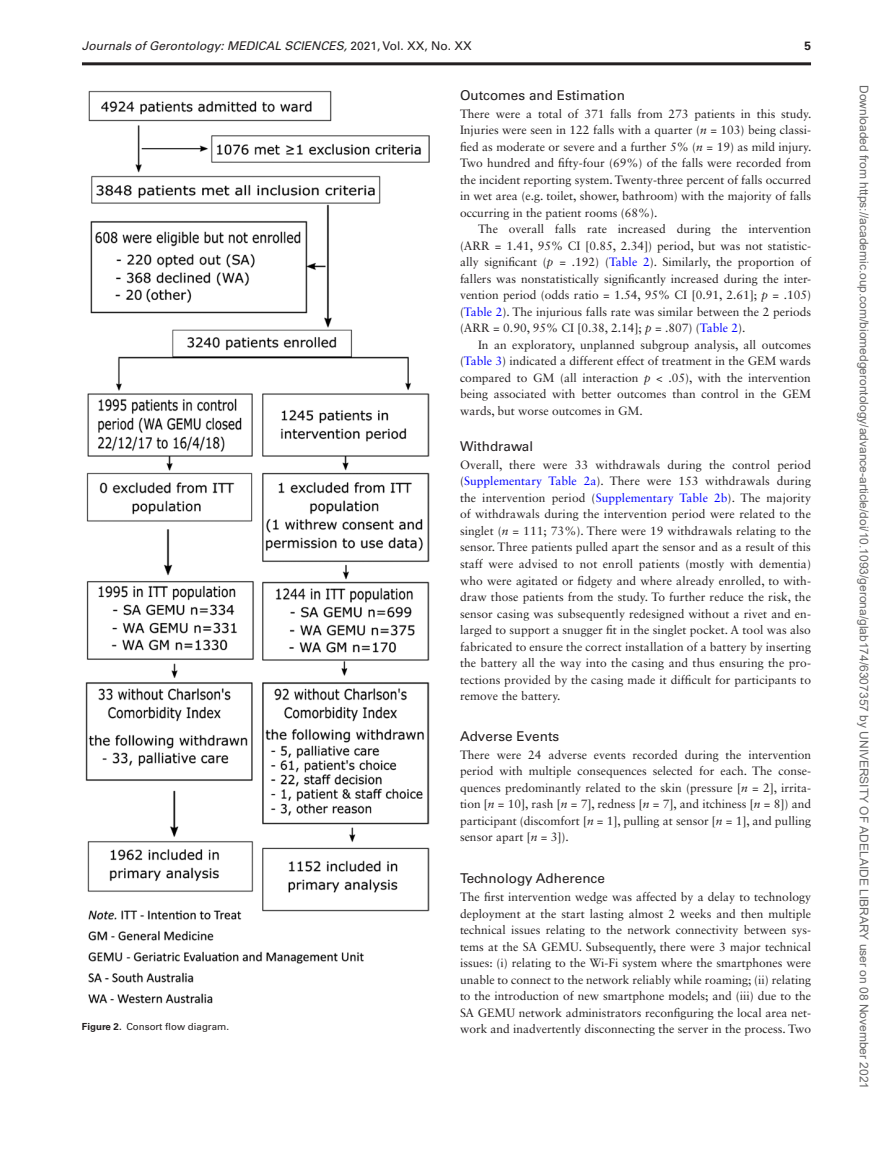
<style>
.page{position:relative;width:893px;height:1174px;background:#fff}
.page>*{position:absolute;margin:0;border:0;box-sizing:border-box;transform-origin:0 0}
.t1{font:13.5px "Univers LT Std";color:#231f20}
.t2{font:12px/16.5px "Sabon LT Std";color:#231f20;text-align:justify}
.t3{font:12px "Arial";color:#666}
.t4{font:italic 12px "Univers LT Std";color:#231f20}
.t5{font:700 12px "Univers LT Std";color:#231f20}
.t6{font:9.75px "Univers LT Std";color:#231f20}
.s1{font-style:normal}
.s2{font-weight:700}
.s3{font-style:italic}
.s4{color:#00f}
</style>
<div class="page">
<img style="left:86px;top:90px;width:343px;height:913px">
<hr style="left:82px;top:62px;width:729px;height:3px;background:#231f20">
<p class="t4" style="left:82px;top:39px;width:391px">Journals of Gerontology: MEDICAL SCIENCES, <span class="s1">2021, Vol. XX, No. XX</span></p>
<p class="t5" style="left:804px;top:39px;width:8px">5</p>
<p class="t6" style="left:82px;top:1021px;width:149px"><span class="s2">Figure 2.</span> Consort flow diagram.</p>
<p class="t1" style="left:460px;top:87px;width:166px">Outcomes and Estimation</p>
<p class="t2" style="left:460px;top:105px;width:353px">There were a total of 371 falls from 273 patients in this study.<br>Injuries were seen in 122 falls with a quarter (<span class="s3">n</span> = 103) being classi&shy;fied as moderate or severe and a further 5% (<span class="s3">n</span> = 19) as mild injury.<br>Two hundred and fifty-four (69%) of the falls were recorded from the incident reporting system. Twenty-three percent of falls occurred in wet area (e.g. toilet, shower, bathroom) with the majority of falls occurring in the patient rooms (68%).</p>
<p class="t2" style="left:460px;top:221px;width:353px;text-indent:18px">The overall falls rate increased during the intervention (ARR = 1.41, 95% CI [0.85, 2.34]) period, but was not statistic&shy;ally significant (<span class="s3">p</span> = .192) (<span class="s4">Table 2</span>). Similarly, the proportion of fallers was nonstatistically significantly increased during the inter&shy;vention period (odds ratio = 1.54, 95% CI [0.91, 2.61]; <span class="s3">p</span> = .105) (<span class="s4">Table 2</span>). The injurious falls rate was similar between the 2 periods (ARR = 0.90, 95% CI [0.38, 2.14]; <span class="s3">p</span> = .807) (<span class="s4">Table 2</span>).</p>
<p class="t2" style="left:460px;top:336px;width:353px;text-indent:18px">In an exploratory, unplanned subgroup analysis, all outcomes (<span class="s4">Table 3</span>) indicated a different effect of treatment in the GEM wards compared to GM (all interaction <span class="s3">p</span> &lt; .05), with the intervention being associated with better outcomes than control in the GEM wards, but worse outcomes in GM.</p>
<p class="t1" style="left:460px;top:438px;width:75px">Withdrawal</p>
<p class="t2" style="left:460px;top:456px;width:353px">Overall, there were 33 withdrawals during the control period (<span class="s4">Supplementary Table 2a</span>). There were 153 withdrawals during the intervention period (<span class="s4">Supplementary Table 2b</span>). The majority of withdrawals during the intervention period were related to the singlet (<span class="s3">n</span> = 111; 73%). There were 19 withdrawals relating to the sensor. Three patients pulled apart the sensor and as a result of this staff were advised to not enroll patients (mostly with dementia) who were agitated or fidgety and where already enrolled, to with&shy;draw those patients from the study. To further reduce the risk, the sensor casing was subsequently redesigned without a rivet and en&shy;larged to support a snugger fit in the singlet pocket. A tool was also fabricated to ensure the correct installation of a battery by inserting the battery all the way into the casing and thus ensuring the pro&shy;tections provided by the casing made it difficult for participants to remove the battery.</p>
<p class="t1" style="left:460px;top:727px;width:101px">Adverse Events</p>
<p class="t2" style="left:460px;top:746px;width:353px">There were 24 adverse events recorded during the intervention period with multiple consequences selected for each. The conse&shy;quences predominantly related to the skin (pressure [<span class="s3">n</span> = 2], irrita&shy;tion [<span class="s3">n</span> = 10], rash [<span class="s3">n</span> = 7], redness [<span class="s3">n</span> = 7], and itchiness [<span class="s3">n</span> = 8]) and participant (discomfort [<span class="s3">n</span> = 1], pulling at sensor [<span class="s3">n</span> = 1], and pulling sensor apart [<span class="s3">n</span> = 3]).</p>
<p class="t1" style="left:460px;top:870px;width:146px">Technology Adherence</p>
<p class="t2" style="left:460px;top:888px;width:353px">The first intervention wedge was affected by a delay to technology deployment at the start lasting almost 2 weeks and then multiple technical issues relating to the network connectivity between sys&shy;tems at the SA GEMU. Subsequently, there were 3 major technical issues: (i) relating to the Wi-Fi system where the smartphones were unable to connect to the network reliably while roaming; (ii) relating to the introduction of new smartphone models; and (iii) due to the SA GEMU network administrators reconfiguring the local area net&shy;work and inadvertently disconnecting the server in the process. Two</p>
<p class="t3" style="left:868px;top:85px;width:1005px;rotate:90deg">Downloaded from https://academic.oup.com/biomedgerontology/advance-article/doi/10.1093/gerona/glab174/6307357 by UNIVERSITY OF ADELAIDE LIBRARY user on 08 November 2021</p>
</div>
